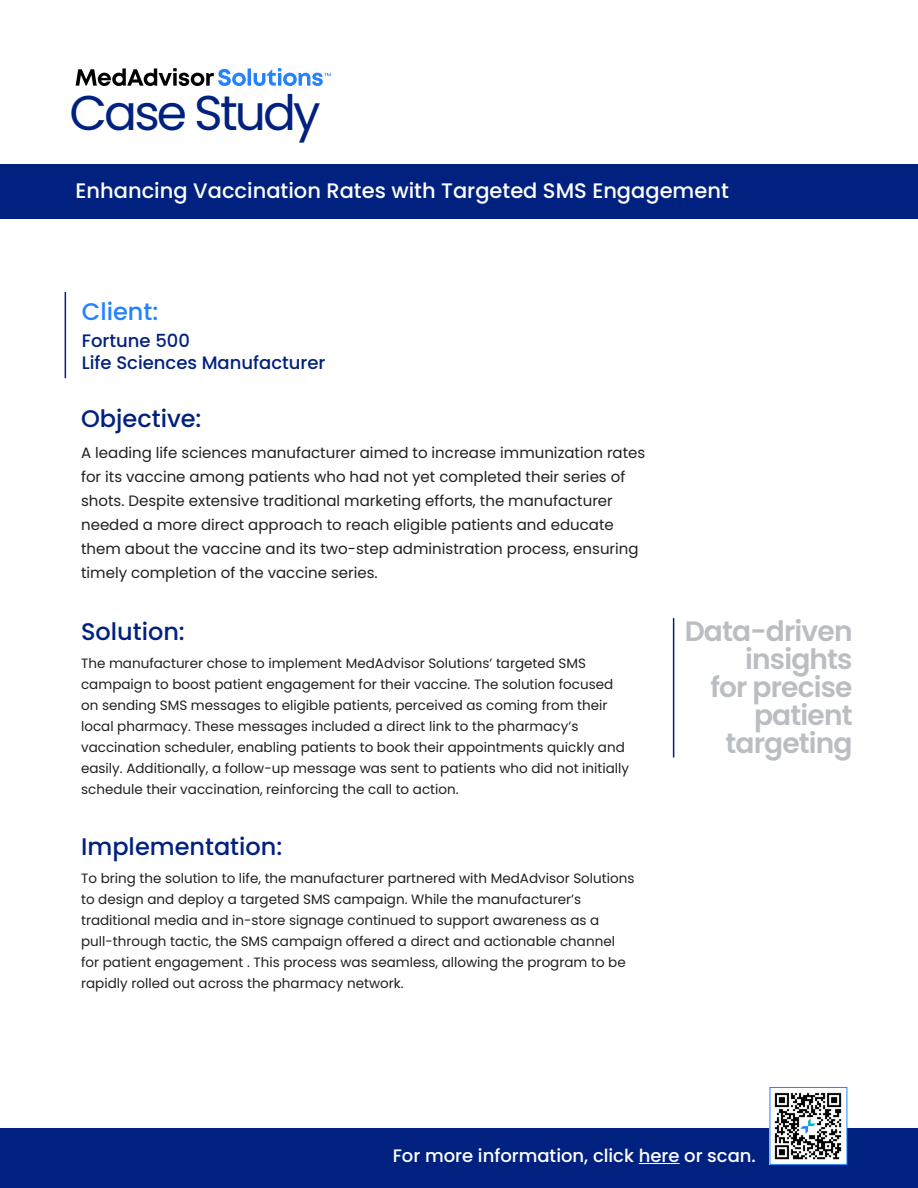
<style>
.page{position:relative;width:918px;height:1188px;background:#fff}
.page>*{position:absolute;margin:0;border:0;box-sizing:border-box;transform-origin:0 0}
.t1{font:48.75px "Poppins";letter-spacing:-.06em;color:#00217f}
.t2{font:600 28.05px/28px "Poppins";letter-spacing:-.03em;color:#babec2;text-align:right}
.t3{font:500 24px "Poppins";color:#00217f}
.t4{font:500 24px "Poppins";color:#2482ff}
.t5{font:500 21px "Poppins";color:#fff}
.t6{font:500 18px "Poppins";color:#fff}
.t7{font:500 18px/22.5px "Poppins";color:#00217f}
.t8{font:15px/24px "Poppins";color:#231f20}
.t9{font:13.5px/21px "Poppins";color:#231f20}
</style>
<div class="page">
<hr style="left:65px;top:292px;width:1px;height:86px;background:#00217f">
<div style="left:0;top:1128px;width:918px;height:60px;background:#00217f"></div>
<img style="left:771px;top:1092px;width:74px;height:71px">
<div style="left:769px;top:1087px;width:78px;height:78px;border:1px solid #2482ff"></div>
<svg style="left:76px;top:68px;width:255px;height:18px"></svg>
<div style="left:0;top:164px;width:918px;height:55px;background:#00217f"></div>
<hr style="left:673px;top:618px;width:1px;height:139px;background:#00217f">
<hr style="left:639px;top:1163px;width:41px;height:1px;background:#fff">
<p class="t1" style="left:70px;top:84px;width:253px">Case Study</p>
<p class="t5" style="left:76px;top:179px;width:655px">Enhancing Vaccination Rates with Targeted SMS Engagement</p>
<p class="t4" style="left:82px;top:297px;width:78px">Client:</p>
<p class="t7" style="left:82px;top:329px;width:245px">Fortune 500<br>Life Sciences Manufacturer</p>
<p class="t3" style="left:81px;top:405px;width:122px">Objective:</p>
<p class="t8" style="left:81px;top:441px;width:566px">A leading life sciences manufacturer aimed to increase immunization rates for its vaccine among patients who had not yet completed their series of shots. Despite extensive traditional marketing efforts, the manufacturer needed a more direct approach to reach eligible patients and educate them about the vaccine and its two-step administration process, ensuring timely completion of the vaccine series.</p>
<p class="t3" style="left:81px;top:618px;width:105px">Solution:</p>
<p class="t9" style="left:81px;top:652px;width:550px">The manufacturer chose to implement MedAdvisor Solutions’ targeted SMS campaign to boost patient engagement for their vaccine. The solution focused on sending SMS messages to eligible patients, perceived as coming from their local pharmacy. These messages included a direct link to the pharmacy’s vaccination scheduler, enabling patients to book their appointments quickly and easily. Additionally, a follow-up message was sent to patients who did not initially schedule their vaccination, reinforcing the call to action.</p>
<p class="t3" style="left:81px;top:833px;width:203px">Implementation:</p>
<p class="t9" style="left:81px;top:868px;width:555px">To bring the solution to life, the manufacturer partnered with MedAdvisor Solutions to design and deploy a targeted SMS campaign. While the manufacturer’s traditional media and in-store signage continued to support awareness as a pull-through tactic, the SMS campaign offered a direct and actionable channel for patient engagement . This process was seamless, allowing the program to be rapidly rolled out across the pharmacy network.</p>
<p class="t2" style="left:685px;top:617px;width:169px">Data-driven insights<br>for precise patient targeting</p>
<p class="t6" style="left:393px;top:1145px;width:365px">For more information, click here or scan.</p>
</div>
